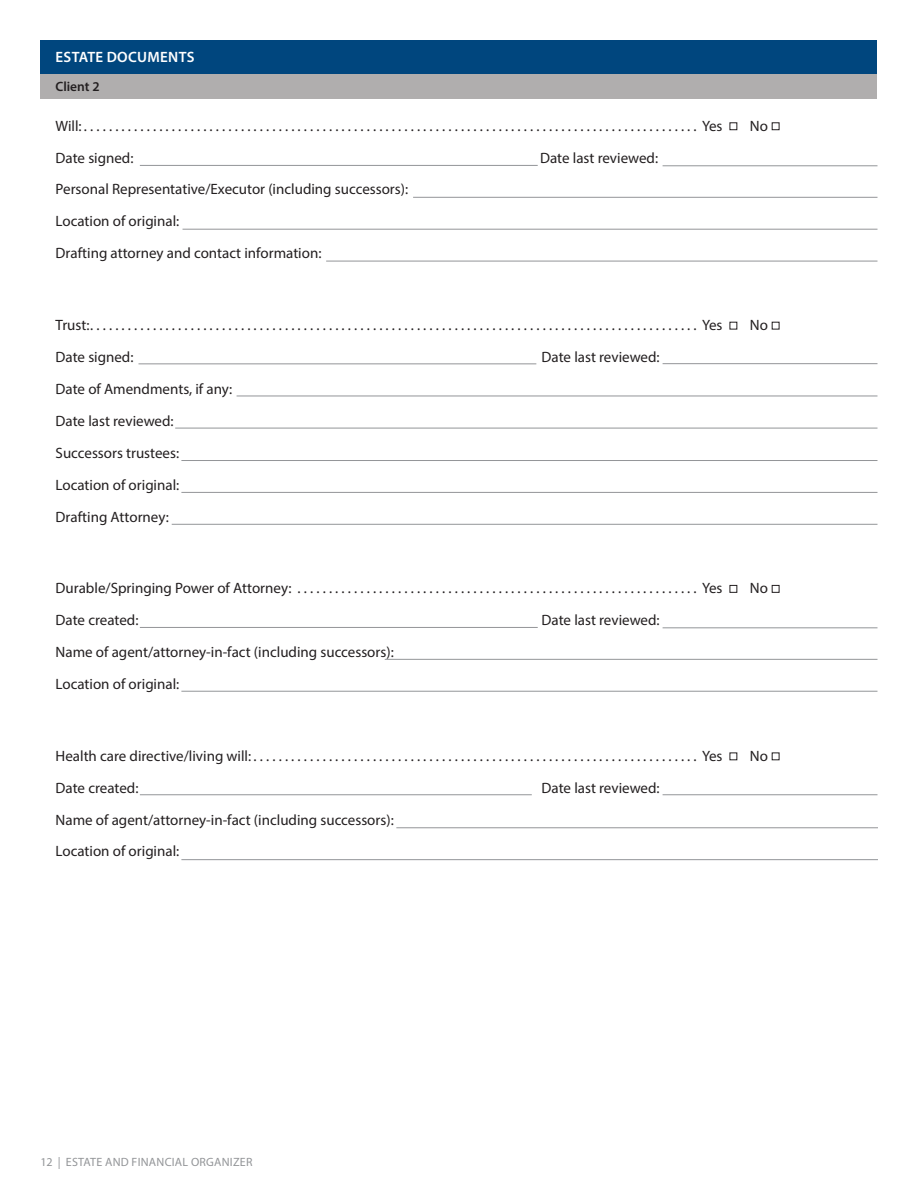
<style>
.page{position:relative;width:918px;height:1188px;background:#fff}
.page>*{position:absolute;margin:0;border:0;box-sizing:border-box;transform-origin:0 0}
.t1{font:15px/32px "Myriad Pro";color:#231f20}
.t2{font:600 15px "Myriad Pro";letter-spacing:.02em;color:#fff}
.t3{font:600 13.5px "Myriad Pro";color:#231f20}
.t4{font:12px "Myriad Pro";letter-spacing:.02em;color:#939598}
</style>
<div class="page">
<div style="left:730px;top:122px;width:7px;height:8px;border:1px solid #231f20"></div>
<div style="left:772px;top:122px;width:7px;height:8px;border:1px solid #231f20"></div>
<div style="left:730px;top:585px;width:7px;height:8px;border:1px solid #231f20"></div>
<div style="left:772px;top:585px;width:7px;height:8px;border:1px solid #231f20"></div>
<div style="left:40px;top:40px;width:838px;height:35px;background:#00467e"></div>
<hr style="left:140px;top:165px;width:398px;height:1px;background:#939598">
<hr style="left:140px;top:627px;width:398px;height:1px;background:#939598">
<hr style="left:138px;top:364px;width:398px;height:1px;background:#939598">
<hr style="left:237px;top:396px;width:640px;height:1px;background:#939598">
<hr style="left:175px;top:428px;width:703px;height:1px;background:#939598">
<hr style="left:181px;top:460px;width:696px;height:1px;background:#939598">
<hr style="left:181px;top:492px;width:696px;height:1px;background:#939598">
<hr style="left:172px;top:524px;width:705px;height:1px;background:#939598">
<hr style="left:140px;top:795px;width:392px;height:1px;background:#939598">
<hr style="left:663px;top:166px;width:215px;height:1px;background:#939598">
<hr style="left:663px;top:363px;width:215px;height:1px;background:#939598">
<hr style="left:663px;top:628px;width:215px;height:1px;background:#939598">
<hr style="left:663px;top:795px;width:215px;height:1px;background:#939598">
<hr style="left:413px;top:197px;width:465px;height:1px;background:#939598">
<hr style="left:385px;top:659px;width:493px;height:1px;background:#939598">
<hr style="left:396px;top:828px;width:482px;height:1px;background:#939598">
<hr style="left:183px;top:229px;width:695px;height:1px;background:#939598">
<hr style="left:181px;top:691px;width:696px;height:1px;background:#939598">
<hr style="left:181px;top:859px;width:697px;height:1px;background:#939598">
<hr style="left:326px;top:261px;width:552px;height:1px;background:#939598">
<div style="left:40px;top:75px;width:838px;height:24px;background:#b0aeae"></div>
<p class="t2" style="left:56px;top:48px;width:140px">ESTATE DOCUMENTS</p>
<p class="t3" style="left:55px;top:78px;width:46px">Client 2</p>
<p class="t1" style="left:56px;top:109px;width:668px">Will: . . . . . . . . . . . . . . . . . . . . . . . . . . . . . . . . . . . . . . . . . . . . . . . . . . . . . . . . . . . . . . . . . . . . . . . . . . . . . . . . . . . . . . . . . . . . . . . . . . Yes</p>
<p class="t1" style="left:750px;top:109px;width:20px">No</p>
<p class="t1" style="left:56px;top:141px;width:79px">Date signed:</p>
<p class="t1" style="left:540px;top:141px;width:120px">Date last reviewed:</p>
<p class="t1" style="left:56px;top:173px;width:354px">Personal Representative/Executor (including successors):<br>Location of original:<br>Drafting attorney and contact information:</p>
<p class="t1" style="left:56px;top:309px;width:668px">Trust: . . . . . . . . . . . . . . . . . . . . . . . . . . . . . . . . . . . . . . . . . . . . . . . . . . . . . . . . . . . . . . . . . . . . . . . . . . . . . . . . . . . . . . . . . . . . . . . . . Yes</p>
<p class="t1" style="left:750px;top:309px;width:20px">No</p>
<p class="t1" style="left:56px;top:341px;width:79px">Date signed:</p>
<p class="t1" style="left:542px;top:341px;width:120px">Date last reviewed:</p>
<p class="t1" style="left:56px;top:373px;width:178px">Date of Amendments, if any:<br>Date last reviewed:<br>Successors trustees:<br>Location of original:<br>Drafting Attorney:</p>
<p class="t1" style="left:56px;top:572px;width:668px">Durable/Springing Power of Attorney: . . . . . . . . . . . . . . . . . . . . . . . . . . . . . . . . . . . . . . . . . . . . . . . . . . . . . . . . . . . . . . . . Yes</p>
<p class="t1" style="left:750px;top:572px;width:20px">No</p>
<p class="t1" style="left:56px;top:604px;width:84px">Date created:</p>
<p class="t1" style="left:542px;top:604px;width:120px">Date last reviewed:</p>
<p class="t1" style="left:56px;top:636px;width:340px">Name of agent/attorney-in-fact (including successors):<br>Location of original:</p>
<p class="t1" style="left:56px;top:739px;width:668px">Health care directive/living will: . . . . . . . . . . . . . . . . . . . . . . . . . . . . . . . . . . . . . . . . . . . . . . . . . . . . . . . . . . . . . . . . . . . . . . . Yes</p>
<p class="t1" style="left:750px;top:739px;width:20px">No</p>
<p class="t1" style="left:56px;top:771px;width:84px">Date created:</p>
<p class="t1" style="left:542px;top:771px;width:120px">Date last reviewed:</p>
<p class="t1" style="left:56px;top:803px;width:340px">Name of agent/attorney-in-fact (including successors):<br>Location of original:</p>
<p class="t4" style="left:40px;top:1155px;width:214px">12 | ESTATE AND FINANCIAL ORGANIZER</p>
</div>
